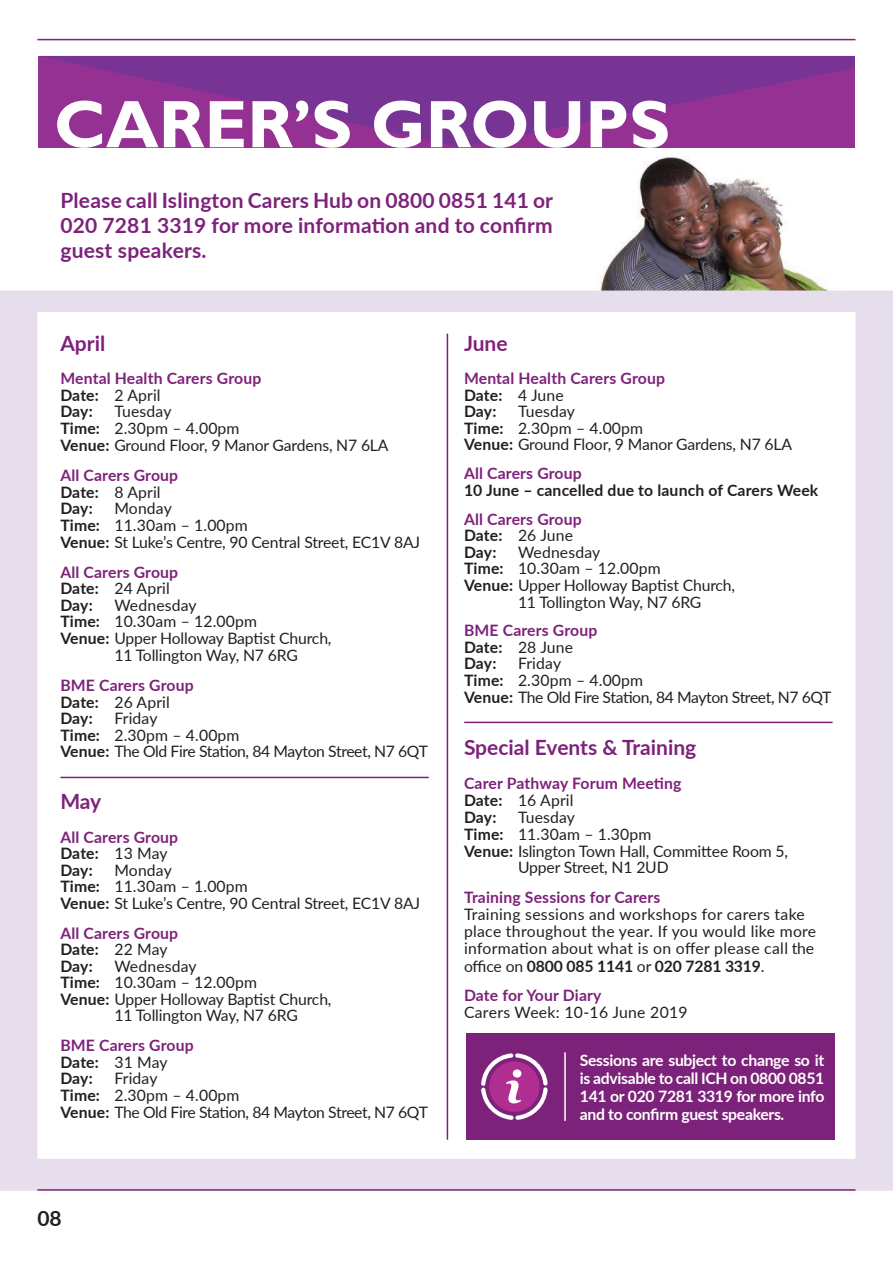
<style>
.page{position:relative;width:893px;height:1263px;background:#fff}
.page>*{position:absolute;margin:0;border:0;box-sizing:border-box;transform-origin:0 0}
.t1{font:700 67.5px "Gill Sans";color:#fff}
.t2{font:700 21px/25.2px "Lato";color:#7d227a;text-align:justify}
.t3{font:700 21px "Lato";color:#231f20}
.t4{font:15.75px "Lato";letter-spacing:-.01em;color:#231f20}
.t5{font:15.75px "Lato";letter-spacing:.01em;color:#231f20}
.t6{font:700 15.75px "Lato";letter-spacing:.01em;color:#7d227a}
.t7{font:15.75px/17.2px "Lato";letter-spacing:.02em;color:#231f20}
.t8{font:700 15.75px "Lato";letter-spacing:.005em;color:#231f20}
.t9{font:700 15.75px/18px "Lato";letter-spacing:-.02em;color:#fff;text-align:justify}
.s1{font-weight:700}
.s2{font-weight:400}
</style>
<div class="page">
<img style="left:553px;top:147px;width:323px;height:144px">
<div style="left:0;top:291px;width:893px;height:900px;background:#e6dded"></div>
<div style="left:37px;top:312px;width:818px;height:847px;background:#fff"></div>
<hr style="left:37px;top:1189px;width:818px;height:2px;background:#7d227a">
<svg style="left:38px;top:56px;width:817px;height:91px;fill:#783494"></svg>
<hr style="left:37px;top:39px;width:818px;height:1px;background:#7d227a">
<hr style="left:447px;top:334px;width:1px;height:806px;background:#7d227a">
<div style="left:466px;top:1033px;width:368px;height:107px;background:#7d227a"></div>
<hr style="left:564px;top:1052px;width:2px;height:69px;background:#fff">
<svg style="left:481px;top:1053px;width:67px;height:67px"></svg>
<hr style="left:60px;top:777px;width:369px;height:1px;background:#7d227a">
<hr style="left:464px;top:722px;width:369px;height:1px;background:#7d227a">
<p class="t1" style="left:54px;top:84px;width:617px">CARER’S GROUPS</p>
<p class="t2" style="left:60px;top:186px;width:494px">Please call Islington Carers Hub on 0800 0851 141 or 020 7281 3319 for more information and to confirm guest speakers.</p>
<p class="t2" style="left:60px;top:329px;width:46px">April</p>
<p class="t6" style="left:60px;top:367px;width:202px">Mental Health Carers Group</p>
<p class="t4" style="left:60px;top:384px;width:102px"><span class="s1">Date:</span> 2 April</p>
<p class="t8" style="left:60px;top:400px;width:34px">Day:</p>
<p class="t5" style="left:114px;top:400px;width:59px">Tuesday</p>
<p class="t5" style="left:60px;top:417px;width:181px"><span class="s1">Time:</span> 2.30pm – 4.00pm</p>
<p class="t4" style="left:60px;top:434px;width:330px"><span class="s1">Venue:</span> Ground Floor, 9 Manor Gardens, N7 6LA</p>
<p class="t6" style="left:60px;top:464px;width:119px">All Carers Group</p>
<p class="t4" style="left:60px;top:480px;width:102px"><span class="s1">Date:</span> 8 April</p>
<p class="t8" style="left:60px;top:497px;width:34px">Day:</p>
<p class="t4" style="left:114px;top:497px;width:59px">Monday</p>
<p class="t5" style="left:60px;top:513px;width:189px"><span class="s1">Time:</span> 11.30am – 1.00pm</p>
<p class="t4" style="left:60px;top:531px;width:361px"><span class="s1">Venue:</span> St Luke’s Centre, 90 Central Street, EC1V 8AJ</p>
<p class="t6" style="left:60px;top:560px;width:119px">All Carers Group</p>
<p class="t4" style="left:60px;top:577px;width:111px"><span class="s1">Date:</span> 24 April</p>
<p class="t8" style="left:60px;top:593px;width:34px">Day:</p>
<p class="t5" style="left:114px;top:594px;width:84px">Wednesday</p>
<p class="t5" style="left:60px;top:610px;width:198px"><span class="s1">Time:</span> 10.30am – 12.00pm</p>
<p class="t4" style="left:60px;top:627px;width:273px"><span class="s1">Venue:</span> Upper Holloway Baptist Church,</p>
<p class="t4" style="left:114px;top:644px;width:185px">11 Tollington Way, N7 6RG</p>
<p class="t6" style="left:60px;top:674px;width:135px">BME Carers Group</p>
<p class="t4" style="left:60px;top:690px;width:111px"><span class="s1">Date:</span> 26 April</p>
<p class="t8" style="left:60px;top:707px;width:34px">Day:</p>
<p class="t4" style="left:114px;top:707px;width:45px">Friday</p>
<p class="t5" style="left:60px;top:723px;width:181px"><span class="s1">Time:</span> 2.30pm – 4.00pm</p>
<p class="t4" style="left:60px;top:740px;width:369px"><span class="s1">Venue:</span> The Old Fire Station, 84 Mayton Street, N7 6QT</p>
<p class="t2" style="left:60px;top:788px;width:42px">May</p>
<p class="t6" style="left:60px;top:825px;width:119px">All Carers Group</p>
<p class="t8" style="left:60px;top:842px;width:109px">Date: <span class="s2">13 May</span></p>
<p class="t8" style="left:60px;top:858px;width:34px">Day:</p>
<p class="t4" style="left:114px;top:858px;width:59px">Monday</p>
<p class="t5" style="left:60px;top:875px;width:189px"><span class="s1">Time:</span> 11.30am – 1.00pm</p>
<p class="t4" style="left:60px;top:891px;width:361px"><span class="s1">Venue:</span> St Luke’s Centre, 90 Central Street, EC1V 8AJ</p>
<p class="t6" style="left:60px;top:921px;width:119px">All Carers Group</p>
<p class="t8" style="left:60px;top:938px;width:109px">Date: <span class="s2">22 May</span></p>
<p class="t8" style="left:60px;top:954px;width:34px">Day:</p>
<p class="t5" style="left:114px;top:954px;width:84px">Wednesday</p>
<p class="t5" style="left:60px;top:971px;width:198px"><span class="s1">Time:</span> 10.30am – 12.00pm</p>
<p class="t4" style="left:60px;top:987px;width:273px"><span class="s1">Venue:</span> Upper Holloway Baptist Church,</p>
<p class="t4" style="left:114px;top:1004px;width:185px">11 Tollington Way, N7 6RG</p>
<p class="t6" style="left:60px;top:1034px;width:135px">BME Carers Group</p>
<p class="t8" style="left:60px;top:1050px;width:109px">Date: <span class="s2">31 May</span></p>
<p class="t8" style="left:60px;top:1067px;width:34px">Day:</p>
<p class="t4" style="left:114px;top:1067px;width:45px">Friday</p>
<p class="t5" style="left:60px;top:1083px;width:181px"><span class="s1">Time:</span> 2.30pm – 4.00pm</p>
<p class="t4" style="left:60px;top:1101px;width:369px"><span class="s1">Venue:</span> The Old Fire Station, 84 Mayton Street, N7 6QT</p>
<p class="t3" style="left:37px;top:1203px;width:26px">08</p>
<p class="t2" style="left:464px;top:329px;width:45px">June</p>
<p class="t6" style="left:464px;top:367px;width:202px">Mental Health Carers Group</p>
<p class="t8" style="left:464px;top:383px;width:101px">Date: <span class="s2">4 June</span></p>
<p class="t8" style="left:464px;top:400px;width:34px">Day:</p>
<p class="t5" style="left:518px;top:400px;width:59px">Tuesday</p>
<p class="t5" style="left:464px;top:417px;width:181px"><span class="s1">Time:</span> 2.30pm – 4.00pm</p>
<p class="t4" style="left:464px;top:433px;width:330px"><span class="s1">Venue:</span> Ground Floor, 9 Manor Gardens, N7 6LA</p>
<p class="t6" style="left:464px;top:461px;width:119px">All Carers Group</p>
<p class="t8" style="left:464px;top:479px;width:356px">10 June – cancelled due to launch of Carers Week</p>
<p class="t6" style="left:464px;top:507px;width:119px">All Carers Group</p>
<p class="t4" style="left:464px;top:524px;width:111px"><span class="s1">Date:</span> 26 June</p>
<p class="t8" style="left:464px;top:540px;width:34px">Day:</p>
<p class="t5" style="left:518px;top:540px;width:84px">Wednesday</p>
<p class="t5" style="left:464px;top:557px;width:198px"><span class="s1">Time:</span> 10.30am – 12.00pm</p>
<p class="t4" style="left:464px;top:573px;width:273px"><span class="s1">Venue:</span> Upper Holloway Baptist Church,</p>
<p class="t4" style="left:518px;top:591px;width:185px">11 Tollington Way, N7 6RG</p>
<p class="t6" style="left:464px;top:619px;width:135px">BME Carers Group</p>
<p class="t4" style="left:464px;top:636px;width:111px"><span class="s1">Date:</span> 28 June</p>
<p class="t8" style="left:464px;top:652px;width:34px">Day:</p>
<p class="t4" style="left:518px;top:652px;width:45px">Friday</p>
<p class="t5" style="left:464px;top:669px;width:181px"><span class="s1">Time:</span> 2.30pm – 4.00pm</p>
<p class="t4" style="left:464px;top:686px;width:369px"><span class="s1">Venue:</span> The Old Fire Station, 84 Mayton Street, N7 6QT</p>
<p class="t2" style="left:464px;top:734px;width:234px">Special Events &amp; Training</p>
<p class="t6" style="left:464px;top:771px;width:219px">Carer Pathway Forum Meeting</p>
<p class="t4" style="left:464px;top:789px;width:111px"><span class="s1">Date:</span> 16 April</p>
<p class="t8" style="left:464px;top:806px;width:34px">Day:</p>
<p class="t5" style="left:518px;top:806px;width:59px">Tuesday</p>
<p class="t5" style="left:464px;top:823px;width:189px"><span class="s1">Time:</span> 11.30am – 1.30pm</p>
<p class="t4" style="left:464px;top:840px;width:325px"><span class="s1">Venue:</span> Islington Town Hall, Committee Room 5,</p>
<p class="t4" style="left:518px;top:856px;width:152px">Upper Street, N1 2UD</p>
<p class="t6" style="left:464px;top:885px;width:198px">Training Sessions for Carers</p>
<p class="t7" style="left:464px;top:905px;width:354px">Training sessions and workshops for carers take place throughout the year. If you would like more information about what is on offer please call the office on <span class="s1">0800 085 1141</span> or <span class="s1">020 7281 3319</span>.</p>
<p class="t6" style="left:464px;top:983px;width:139px">Date for Your Diary</p>
<p class="t7" style="left:464px;top:1003px;width:225px">Carers Week: 10-16 June 2019</p>
<p class="t9" style="left:580px;top:1050px;width:246px">Sessions are subject to change so it is advisable to call ICH on 0800 0851<br>141 or 020 7281 3319 for more info and to confirm guest speakers.</p>
</div>
